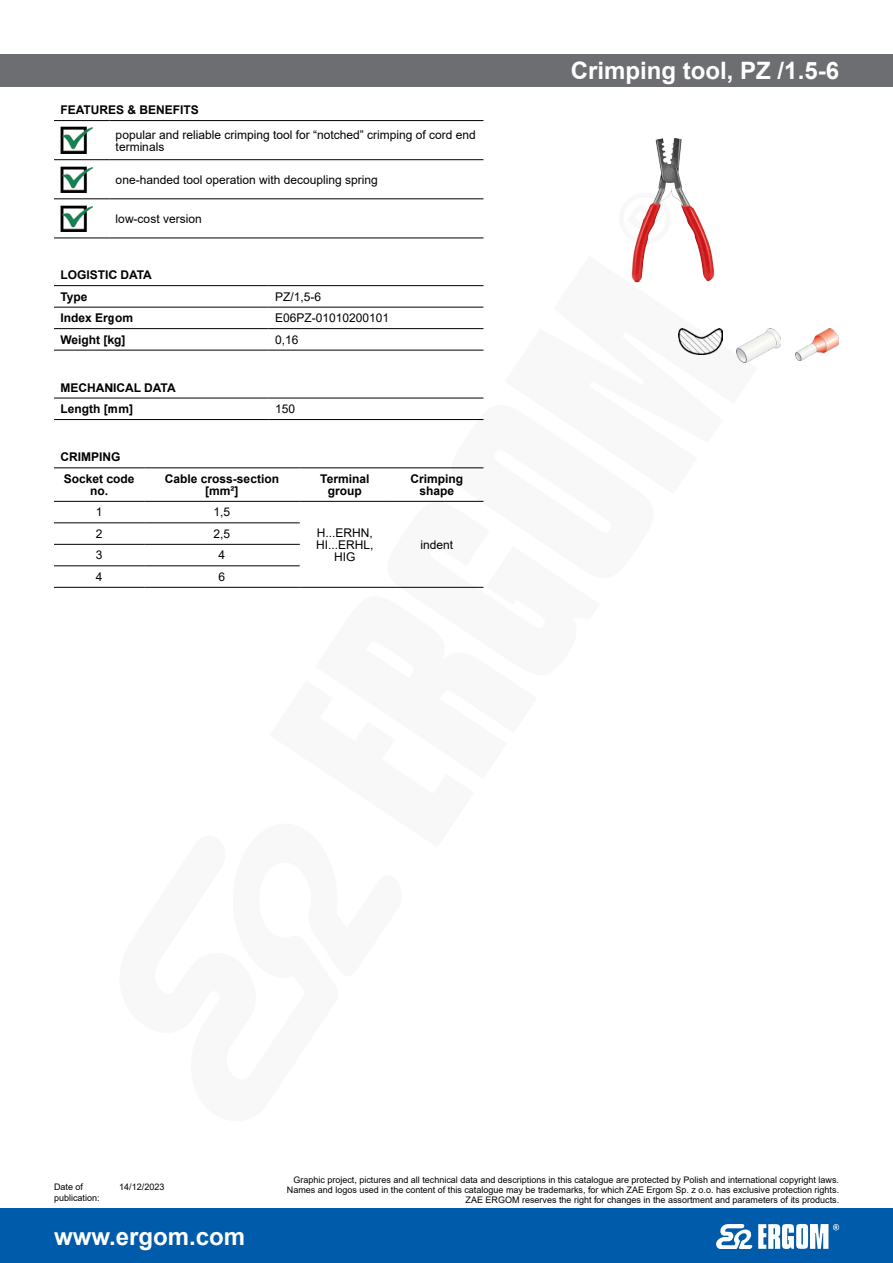
<style>
.page{position:relative;width:893px;height:1263px;background:#fff}
.page>*{position:absolute;margin:0;border:0;box-sizing:border-box;transform-origin:0 0}
.produkt-nazwa{font:700 24px "Arial";color:#fff}
.opis-body{font:12px/12px "Arial";color:#000}
.opis-body-bold{font:700 12px "Arial";color:#000}
.opis-body-srodek-bol{font:700 12px/12px "Arial";color:#000;text-align:center}
.opis-body-srodek{font:12px/12px "Arial";color:#000;text-align:center}
.t1{font:9px/9.8px "Arial";color:#000;text-align:right}
</style>
<div class="page">
<div style="left:0;top:1209px;width:893px;height:54px;background:#005baa"></div>
<svg style="left:716px;top:1224px;width:123px;height:25px"></svg>
<div style="left:0;top:54px;width:893px;height:32px;background:#6d6e71"></div>
<img style="left:633px;top:138px;width:79px;height:117px">
<hr style="left:54px;top:120px;width:55px;height:1px;background:#000">
<hr style="left:109px;top:120px;width:374px;height:1px;background:#000">
<hr style="left:54px;top:159px;width:55px;height:1px;background:#000">
<hr style="left:109px;top:159px;width:374px;height:1px;background:#000">
<hr style="left:54px;top:199px;width:55px;height:1px;background:#000">
<hr style="left:109px;top:199px;width:374px;height:1px;background:#000">
<hr style="left:54px;top:238px;width:55px;height:1px;background:#000">
<hr style="left:109px;top:238px;width:374px;height:1px;background:#000">
<img style="left:60px;top:127px;width:33px;height:26px">
<img style="left:60px;top:166px;width:33px;height:26px">
<img style="left:60px;top:205px;width:33px;height:27px">
<hr style="left:54px;top:285px;width:215px;height:1px;background:#000">
<hr style="left:269px;top:285px;width:214px;height:1px;background:#000">
<hr style="left:54px;top:307px;width:215px;height:1px;background:#000">
<hr style="left:269px;top:307px;width:214px;height:1px;background:#000">
<hr style="left:54px;top:328px;width:215px;height:1px;background:#000">
<hr style="left:269px;top:328px;width:214px;height:1px;background:#000">
<hr style="left:54px;top:350px;width:215px;height:1px;background:#000">
<hr style="left:269px;top:350px;width:214px;height:1px;background:#000">
<hr style="left:54px;top:398px;width:215px;height:1px;background:#000">
<hr style="left:269px;top:398px;width:214px;height:1px;background:#000">
<hr style="left:54px;top:419px;width:215px;height:1px;background:#000">
<hr style="left:54px;top:468px;width:90px;height:1px;background:#000">
<hr style="left:144px;top:468px;width:156px;height:1px;background:#000">
<hr style="left:54px;top:501px;width:90px;height:1px;background:#000">
<hr style="left:144px;top:501px;width:156px;height:1px;background:#000">
<hr style="left:54px;top:523px;width:90px;height:1px;background:#000">
<hr style="left:144px;top:523px;width:156px;height:1px;background:#000">
<hr style="left:54px;top:544px;width:90px;height:1px;background:#000">
<hr style="left:144px;top:544px;width:156px;height:1px;background:#000">
<hr style="left:54px;top:566px;width:90px;height:1px;background:#000">
<hr style="left:144px;top:566px;width:156px;height:1px;background:#000">
<hr style="left:54px;top:587px;width:90px;height:1px;background:#000">
<hr style="left:144px;top:587px;width:156px;height:1px;background:#000">
<img style="left:795px;top:329px;width:44px;height:31px">
<img style="left:758px;top:329px;width:22px;height:28px">
<svg style="left:631px;top:255px;width:127px;height:108px"></svg>
<svg style="left:269px;top:419px;width:215px;height:169px"></svg>
<p class="opis-body-bold" style="left:60px;top:102px;width:140px">FEATURES &amp; BENEFITS</p>
<p class="opis-body" style="left:116px;top:128px;width:362px">popular and reliable crimping tool for “notched” crimping of cord end terminals</p>
<p class="opis-body" style="left:116px;top:173px;width:264px">one-handed tool operation with decoupling spring</p>
<p class="opis-body" style="left:116px;top:212px;width:88px">low-cost version</p>
<p class="opis-body-bold" style="left:60px;top:267px;width:93px">LOGISTIC DATA</p>
<p class="opis-body-bold" style="left:60px;top:288px;width:29px">Type</p>
<p class="opis-body" style="left:275px;top:290px;width:48px">PZ/1,5-6</p>
<p class="opis-body-bold" style="left:60px;top:310px;width:74px">Index Ergom</p>
<p class="opis-body" style="left:275px;top:312px;width:116px">E06PZ-01010200101</p>
<p class="opis-body-bold" style="left:60px;top:331px;width:67px">Weight [kg]</p>
<p class="opis-body" style="left:275px;top:333px;width:25px">0,16</p>
<p class="opis-body-bold" style="left:60px;top:379px;width:117px">MECHANICAL DATA</p>
<p class="opis-body-bold" style="left:60px;top:400px;width:74px">Length [mm]</p>
<p class="opis-body" style="left:275px;top:403px;width:22px">150</p>
<p class="opis-body-bold" style="left:60px;top:449px;width:61px">CRIMPING</p>
<p class="opis-body-srodek-bol" style="left:64px;top:473px;width:72px">Socket code no.</p>
<p class="opis-body-srodek-bol" style="left:165px;top:473px;width:116px">Cable cross-section [mm²]</p>
<p class="opis-body-srodek-bol" style="left:320px;top:473px;width:51px">Terminal group</p>
<p class="opis-body-srodek-bol" style="left:410px;top:473px;width:54px">Crimping shape</p>
<p class="opis-body-srodek" style="left:96px;top:506px;width:8px">1</p>
<p class="opis-body-srodek" style="left:214px;top:506px;width:18px">1,5</p>
<p class="opis-body-srodek" style="left:316px;top:526px;width:59px">H...ERHN,<br>HI...ERHL,<br>HIG</p>
<p class="opis-body-srodek" style="left:96px;top:528px;width:8px">2</p>
<p class="opis-body-srodek" style="left:214px;top:528px;width:18px">2,5</p>
<p class="opis-body-srodek" style="left:96px;top:549px;width:8px">3</p>
<p class="opis-body-srodek" style="left:219px;top:549px;width:8px">4</p>
<p class="opis-body-srodek" style="left:96px;top:571px;width:8px">4</p>
<p class="opis-body-srodek" style="left:219px;top:571px;width:8px">6</p>
<p class="opis-body-srodek" style="left:420px;top:538px;width:34px">indent</p>
<p class="produkt-nazwa" style="left:571px;top:54px;width:270px">Crimping tool, PZ /1.5-6</p>
<p class="t1" style="left:54px;top:1182px;width:31px">Date of</p>
<p class="t1" style="left:119px;top:1182px;width:47px">14/12/2023</p>
<p class="t1" style="left:54px;top:1193px;width:47px">publication:</p>
<h1 class="produkt-nazwa" style="left:54px;top:1219px;width:193px">www.ergom.com</h1>
<p class="t1" style="left:287px;top:1175px;width:554px">Graphic project, pictures and all technical data and descriptions in this catalogue are protected by Polish and international copyright laws.<br>Names and logos used in the content of this catalogue may be trademarks, for which ZAE Ergom Sp. z o.o. has exclusive protection rights.<br>ZAE ERGOM reserves the right for changes in the assortment and parameters of its products.</p>
</div>
